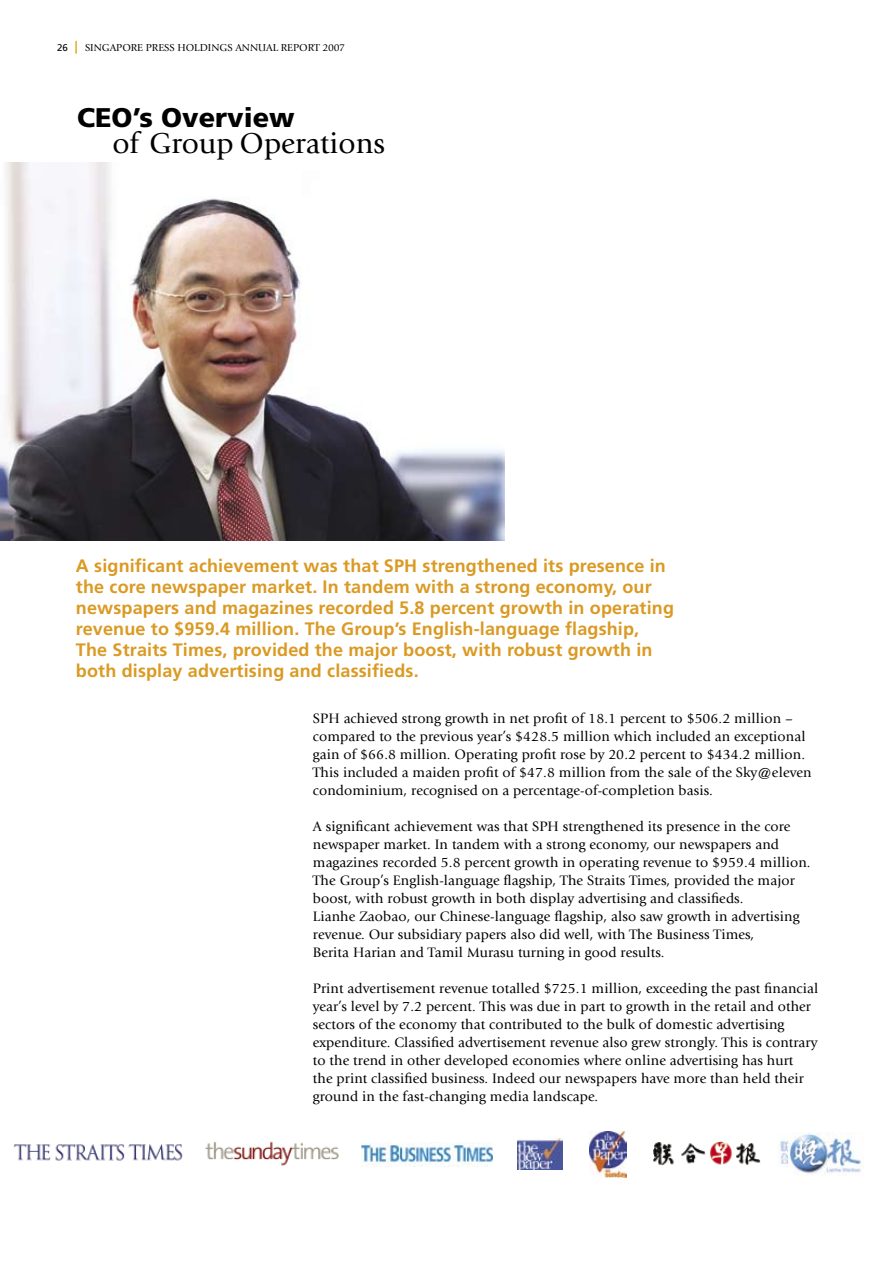
<style>
.page{position:relative;width:893px;height:1263px;background:#fff}
.page>*{position:absolute;margin:0;border:0;box-sizing:border-box;transform-origin:0 0}
.t1{font:30px "Giovanni";color:#000}
.t2{font:900 27px "Frutiger";color:#000}
.t3{font:700 18px/21px "Frutiger";letter-spacing:.01em;color:#da9a23}
.t4{font:14.25px/18px "Giovanni";letter-spacing:.01em;color:#000}
.t5{font:10.5px "Giovanni";color:#000}
.t6{font:9.75px "Frutiger";color:#000}
</style>
<div class="page">
<svg style="left:75px;top:41px;width:2px;height:13px"></svg>
<img style="left:518px;top:1138px;width:44px;height:32px">
<img style="left:778px;top:1132px;width:86px;height:44px">
<img style="left:654px;top:1142px;width:107px;height:23px">
<img style="left:590px;top:1131px;width:36px;height:46px">
<img style="left:361px;top:1142px;width:131px;height:24px">
<img style="left:13px;top:1144px;width:170px;height:17px">
<img style="left:205px;top:1141px;width:134px;height:25px">
<img style="left:0;top:163px;width:505px;height:377px">
<p class="t6" style="left:57px;top:42px;width:12px">26</p>
<p class="t5" style="left:85px;top:42px;width:262px">SINGAPORE PRESS HOLDINGS ANNUAL REPORT 2007</p>
<h2 class="t2" style="left:77px;top:101px;width:219px">CEO’s Overview</h2>
<h1 class="t1" style="left:112px;top:126px;width:274px">of Group Operations</h1>
<p class="t3" style="left:76px;top:555px;width:600px">A significant achievement was that SPH strengthened its presence in the core newspaper market. In tandem with a strong economy, our newspapers and magazines recorded 5.8 percent growth in operating revenue to $959.4 million. The Group’s English-language flagship, The Straits Times, provided the major boost, with robust growth in both display advertising and classifieds.</p>
<p class="t4" style="left:313px;top:709px;width:500px">SPH achieved strong growth in net profit of 18.1 percent to $506.2 million – compared to the previous year’s $428.5 million which included an exceptional gain of $66.8 million. Operating profit rose by 20.2 percent to $434.2 million.<br>This included a maiden profit of $47.8 million from the sale of the Sky@eleven condominium, recognised on a percentage-of-completion basis.</p>
<p class="t4" style="left:313px;top:817px;width:499px">A significant achievement was that SPH strengthened its presence in the core newspaper market. In tandem with a strong economy, our newspapers and magazines recorded 5.8 percent growth in operating revenue to $959.4 million.<br>The Group’s English-language flagship, The Straits Times, provided the major boost, with robust growth in both display advertising and classifieds.<br>Lianhe Zaobao, our Chinese-language flagship, also saw growth in advertising revenue. Our subsidiary papers also did well, with The Business Times,<br>Berita Harian and Tamil Murasu turning in good results.</p>
<p class="t4" style="left:313px;top:979px;width:507px">Print advertisement revenue totalled $725.1 million, exceeding the past financial year’s level by 7.2 percent. This was due in part to growth in the retail and other sectors of the economy that contributed to the bulk of domestic advertising expenditure. Classified advertisement revenue also grew strongly. This is contrary to the trend in other developed economies where online advertising has hurt<br>the print classified business. Indeed our newspapers have more than held their ground in the fast-changing media landscape.</p>
</div>
